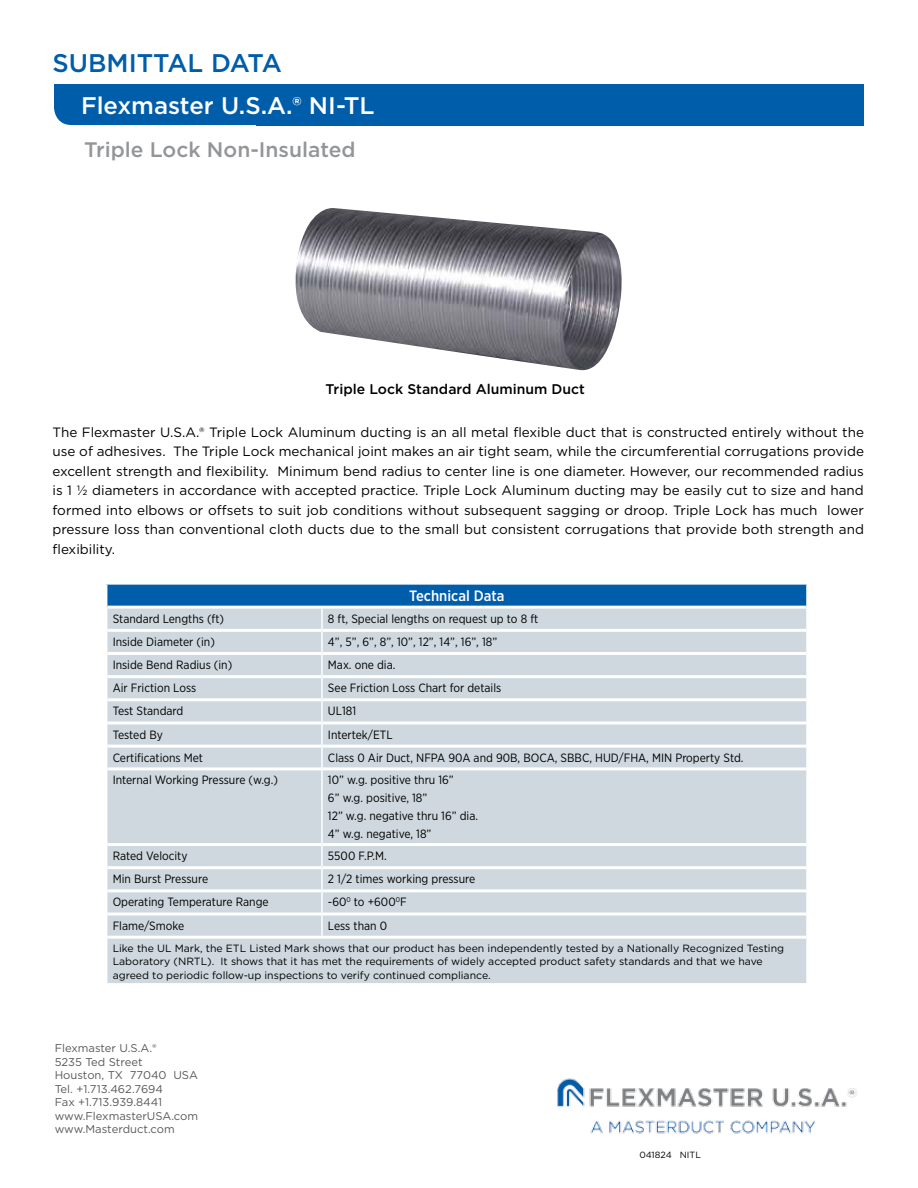
<style>
.page{position:relative;width:918px;height:1188px;background:#fff}
.page>*{position:absolute;margin:0;border:0;box-sizing:border-box;transform-origin:0 0}
.t1{font:500 25.5px "Gotham";color:#005daa}
.t2{font:500 24px "Gotham";color:#fff}
.t3{font:500 21px "Gotham";color:#939598}
.t4{font:500 15px "Gotham Narrow";color:#fff}
.t5{font:500 13.95px "Gotham";color:#000}
.t6{font:13.5px/19.5px "Gotham";color:#000;text-align:justify}
.t7{font:12px/18px "Gotham Narrow";color:#000}
.t8{font:11.25px/13.5px "Gotham";color:#58595b}
.t9{font:10.5px/13.5px "Gotham";color:#000}
.t10{font:9px "Gotham";color:#000}
</style>
<div class="page">
<div style="left:107px;top:583px;width:700px;height:24px;background:#005daa"></div>
<div style="left:107px;top:609px;width:699px;height:374px;background:#ced8de"></div>
<hr style="left:106px;top:582px;width:216px;height:3px;background:#fff">
<hr style="left:322px;top:582px;width:486px;height:3px;background:#fff">
<hr style="left:107px;top:606px;width:215px;height:3px;background:#fff">
<hr style="left:322px;top:606px;width:484px;height:3px;background:#fff">
<hr style="left:107px;top:629px;width:214px;height:3px;background:#fff">
<hr style="left:323px;top:629px;width:483px;height:3px;background:#fff">
<hr style="left:107px;top:652px;width:214px;height:3px;background:#fff">
<hr style="left:323px;top:652px;width:483px;height:3px;background:#fff">
<hr style="left:107px;top:675px;width:214px;height:3px;background:#fff">
<hr style="left:323px;top:675px;width:483px;height:3px;background:#fff">
<hr style="left:107px;top:698px;width:214px;height:3px;background:#fff">
<hr style="left:323px;top:698px;width:483px;height:3px;background:#fff">
<hr style="left:107px;top:721px;width:214px;height:3px;background:#fff">
<hr style="left:323px;top:721px;width:483px;height:3px;background:#fff">
<hr style="left:107px;top:745px;width:214px;height:3px;background:#fff">
<hr style="left:323px;top:745px;width:483px;height:3px;background:#fff">
<hr style="left:107px;top:767px;width:214px;height:3px;background:#fff">
<hr style="left:323px;top:767px;width:483px;height:3px;background:#fff">
<hr style="left:107px;top:843px;width:214px;height:3px;background:#fff">
<hr style="left:323px;top:843px;width:483px;height:3px;background:#fff">
<hr style="left:107px;top:866px;width:214px;height:3px;background:#fff">
<hr style="left:323px;top:866px;width:483px;height:3px;background:#fff">
<hr style="left:107px;top:889px;width:214px;height:3px;background:#fff">
<hr style="left:323px;top:889px;width:483px;height:3px;background:#fff">
<hr style="left:107px;top:913px;width:214px;height:3px;background:#fff">
<hr style="left:323px;top:913px;width:483px;height:3px;background:#fff">
<hr style="left:107px;top:936px;width:215px;height:3px;background:#fff">
<hr style="left:322px;top:936px;width:484px;height:3px;background:#fff">
<hr style="left:806px;top:585px;width:2px;height:22px;background:#fff">
<hr style="left:321px;top:609px;width:2px;height:21px;background:#fff">
<hr style="left:321px;top:630px;width:2px;height:23px;background:#fff">
<hr style="left:321px;top:653px;width:2px;height:24px;background:#fff">
<hr style="left:321px;top:677px;width:2px;height:23px;background:#fff">
<hr style="left:321px;top:700px;width:2px;height:23px;background:#fff">
<hr style="left:321px;top:723px;width:2px;height:23px;background:#fff">
<hr style="left:321px;top:746px;width:2px;height:23px;background:#fff">
<hr style="left:321px;top:769px;width:2px;height:76px;background:#fff">
<hr style="left:321px;top:845px;width:2px;height:23px;background:#fff">
<hr style="left:321px;top:868px;width:2px;height:23px;background:#fff">
<hr style="left:321px;top:891px;width:2px;height:23px;background:#fff">
<hr style="left:321px;top:914px;width:2px;height:22px;background:#fff">
<img style="left:295px;top:208px;width:327px;height:163px">
<div style="left:256px;top:84px;width:608px;height:41px;background:#005daa"></div>
<div style="left:54px;top:84px;width:652px;height:41px;background:#005daa;border-radius:18px"></div>
<img style="left:557px;top:1078px;width:301px;height:56px">
<h1 class="t1" style="left:52px;top:47px;width:231px">SUBMITTAL DATA</h1>
<h2 class="t2" style="left:81px;top:90px;width:295px">Flexmaster U.S.A.® NI-TL</h2>
<h3 class="t3" style="left:84px;top:135px;width:273px">Triple Lock Non-Insulated</h3>
<p class="t5" style="left:326px;top:380px;width:261px">Triple Lock Standard Aluminum Duct</p>
<p class="t6" style="left:52px;top:422px;width:813px">The Flexmaster U.S.A.® Triple Lock Aluminum ducting is an all metal flexible duct that is constructed entirely without the use of adhesives. The Triple Lock mechanical joint makes an air tight seam, while the circumferential corrugations provide excellent strength and flexibility. Minimum bend radius to center line is one diameter. However, our recommended radius is 1 ½ diameters in accordance with accepted practice. Triple Lock Aluminum ducting may be easily cut to size and hand formed into elbows or offsets to suit job conditions without subsequent sagging or droop. Triple Lock has much lower pressure loss than conventional cloth ducts due to the small but consistent corrugations that provide both strength and flexibility.</p>
<p class="t4" style="left:409px;top:586px;width:97px">Technical Data</p>
<p class="t7" style="left:113px;top:609px;width:113px">Standard Lengths (ft)</p>
<p class="t7" style="left:328px;top:609px;width:212px">8 ft, Special lengths on request up to 8 ft</p>
<p class="t7" style="left:113px;top:632px;width:104px">Inside Diameter (in)</p>
<p class="t7" style="left:328px;top:632px;width:171px">4”, 5”, 6”, 8”, 10”, 12”, 14”, 16”, 18”</p>
<p class="t7" style="left:113px;top:656px;width:121px">Inside Bend Radius (in)</p>
<p class="t7" style="left:328px;top:656px;width:69px">Max. one dia.</p>
<p class="t7" style="left:113px;top:679px;width:85px">Air Friction Loss</p>
<p class="t7" style="left:328px;top:679px;width:175px">See Friction Loss Chart for details</p>
<p class="t7" style="left:113px;top:702px;width:72px">Test Standard</p>
<p class="t7" style="left:328px;top:702px;width:30px">UL181</p>
<p class="t7" style="left:113px;top:725px;width:52px">Tested By</p>
<p class="t7" style="left:328px;top:725px;width:66px">Intertek/ETL</p>
<p class="t7" style="left:113px;top:748px;width:92px">Certifications Met</p>
<p class="t7" style="left:328px;top:748px;width:417px">Class 0 Air Duct, NFPA 90A and 90B, BOCA, SBBC, HUD/FHA, MIN Property Std.</p>
<p class="t7" style="left:113px;top:771px;width:167px">Internal Working Pressure (w.g.)</p>
<p class="t7" style="left:328px;top:771px;width:152px">10” w.g. positive thru 16”<br>6” w.g. positive, 18”<br>12” w.g. negative thru 16” dia.<br>4” w.g. negative, 18”</p>
<p class="t7" style="left:113px;top:847px;width:76px">Rated Velocity</p>
<p class="t7" style="left:328px;top:847px;width:60px">5500 F.P.M.</p>
<p class="t7" style="left:113px;top:870px;width:97px">Min Burst Pressure</p>
<p class="t7" style="left:328px;top:870px;width:149px">2 1/2 times working pressure</p>
<p class="t7" style="left:113px;top:893px;width:158px">Operating Temperature Range</p>
<p class="t7" style="left:328px;top:893px;width:80px">-60<sup>0</sup> to +600<sup>0</sup>F</p>
<p class="t7" style="left:113px;top:916px;width:73px">Flame/Smoke</p>
<p class="t7" style="left:328px;top:916px;width:61px">Less than 0</p>
<p class="t9" style="left:113px;top:941px;width:673px">Like the UL Mark, the ETL Listed Mark shows that our product has been independently tested by a Nationally Recognized Testing<br>Laboratory (NRTL). It shows that it has met the requirements of widely accepted product safety standards and that we have agreed to periodic follow-up inspections to verify continued compliance.</p>
<p class="t8" style="left:55px;top:1041px;width:145px">Flexmaster U.S.A.®<br>5235 Ted Street<br>Houston, TX 77040 USA<br>Tel. +1.713.462.7694<br>Fax +1.713.939.8441 www.FlexmasterUSA.com www.Masterduct.com</p>
<p class="t10" style="left:639px;top:1149px;width:63px">041824 NITL</p>
</div>
